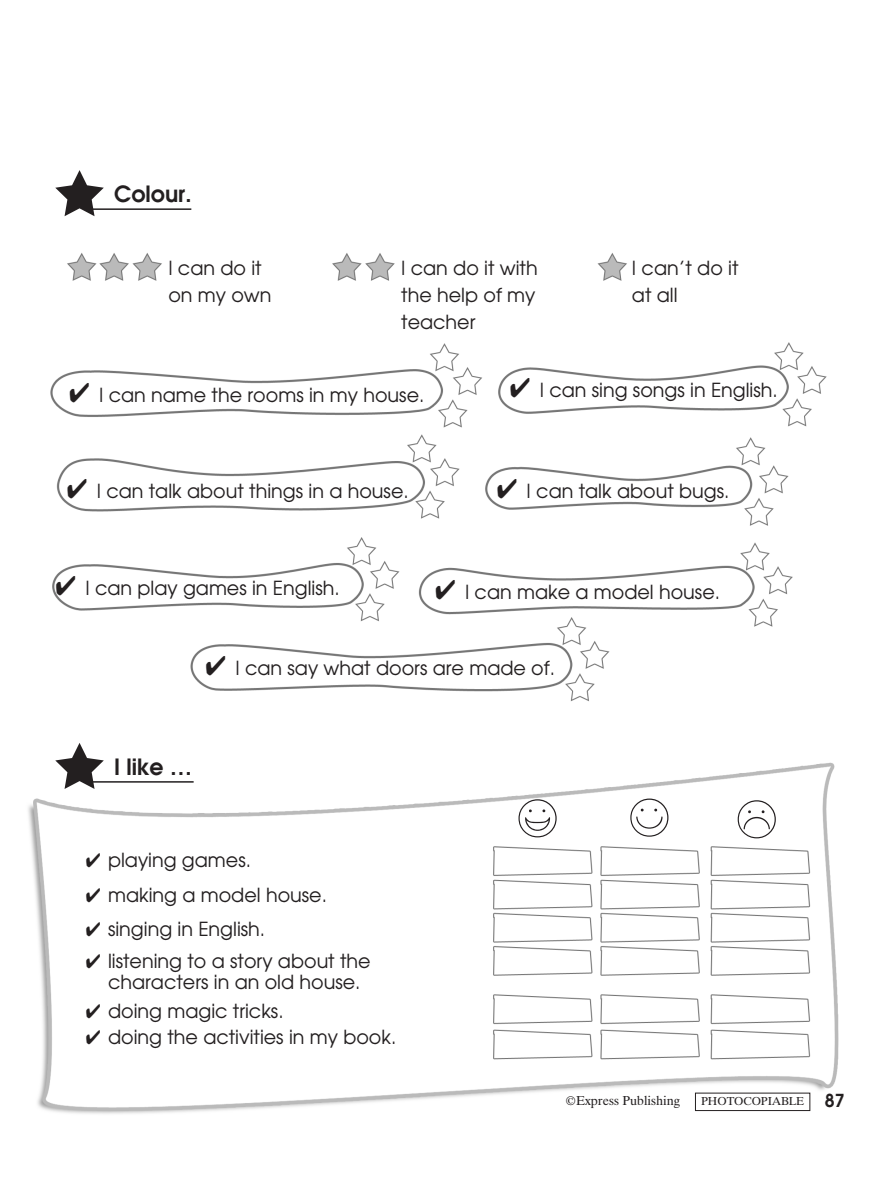
<style>
.page{position:relative;width:893px;height:1178px;background:#fff}
.page>*{position:absolute;margin:0;border:0;box-sizing:border-box;transform-origin:0 0}
.t1{font:54px "Smiley Face";color:#231f20}
.t2{font:700 22.5px "Kp Avanti";color:#231f20}
.t3{font:19.5px/27px "Kp Avanti";color:#231f20}
.t4{font:13.5px "UB Times";color:#231f20}
.t5{font:12px "UB Times";color:#231f20}
.s1{color:#fff}
.s2{font-family:"Kp Avanti";font-weight:700;font-size:18px}
</style>
<div class="page">
<img style="left:28px;top:208px;width:811px;height:906px">
<div style="left:695px;top:1093px;width:115px;height:18px;border:1px solid #231f20"></div>
<hr style="left:91px;top:781px;width:103px;height:2px;background:#231f20">
<svg style="left:55px;top:743px;width:49px;height:46px"></svg>
<hr style="left:91px;top:208px;width:100px;height:2px;background:#231f20">
<svg style="left:55px;top:170px;width:49px;height:46px"></svg>
<p class="t2" style="left:114px;top:181px;width:79px">Colour.</p>
<p class="t3" style="left:168px;top:255px;width:105px">I can do it on my own</p>
<p class="t3" style="left:401px;top:255px;width:138px;text-align:justify">I can do it with the help of my teacher</p>
<p class="t3" style="left:632px;top:255px;width:108px">I can’t do it at all</p>
<p class="t3" style="left:69px;top:382px;width:357px">✔ I can name the rooms in my house.</p>
<p class="t3" style="left:67px;top:478px;width:343px">✔ I can talk about things in a house.</p>
<p class="t3" style="left:510px;top:377px;width:269px">✔ I can sing songs in English.</p>
<p class="t3" style="left:497px;top:477px;width:234px">✔ I can talk about bugs.</p>
<p class="t3" style="left:56px;top:574px;width:286px">✔ I can play games in English.</p>
<p class="t3" style="left:435px;top:579px;width:286px">✔ I can make a model house.</p>
<p class="t3" style="left:206px;top:655px;width:351px">✔ I can say what doors are made of.</p>
<p class="t2" style="left:114px;top:754px;width:80px">I like …</p>
<h1 class="t1" style="left:517px;top:788px;width:42px">8</h1>
<h1 class="t1" style="left:629px;top:788px;width:150px">A K</h1>
<p class="t3" style="left:70px;top:847px;width:182px"><span class="s1">★</span>✔ playing games.</p>
<p class="t3" style="left:70px;top:881px;width:258px"><span class="s1">★</span>✔ making a model house.</p>
<p class="t3" style="left:70px;top:916px;width:197px"><span class="s1">★</span>✔ singing in English.</p>
<p class="t3" style="left:108px;top:951px;width:264px;line-height:21px;text-indent:-38px"><span class="s1">★</span>✔ listening to a story about the characters in an old house.</p>
<p class="t3" style="left:70px;top:997px;width:215px"><span class="s1">★</span>✔ doing magic tricks.</p>
<p class="t3" style="left:70px;top:1024px;width:328px"><span class="s1">★</span>✔ doing the activities in my book.</p>
<p class="t4" style="left:566px;top:1093px;width:116px">©Express Publishing</p>
<p class="t5" style="left:701px;top:1094px;width:145px">PHOTOCOPIABLE <span class="s2">87</span></p>
</div>
